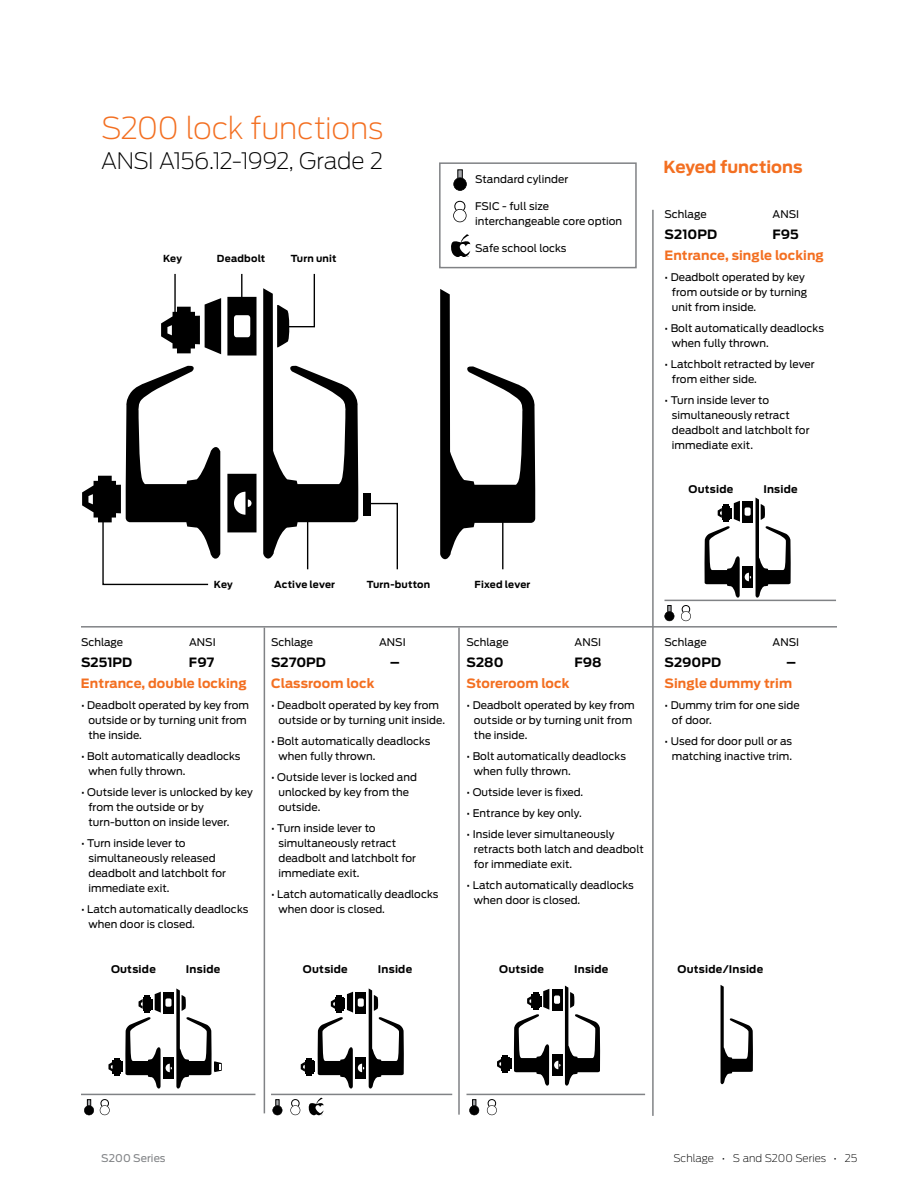
<style>
.page{position:relative;width:918px;height:1188px;background:#fff}
.page>*{position:absolute;margin:0;border:0;box-sizing:border-box;transform-origin:0 0}
.t1{font:200 30px "Antenna";letter-spacing:-.01em;color:#f36f21}
.t2{font:200 22.5px "Antenna";letter-spacing:-.025em;color:#000}
.t3{font:700 16.5px "Antenna";color:#f36f21}
.t4{font:700 12.75px "Antenna";letter-spacing:.01em;color:#f36f21}
.t5{font:700 12.75px "Antenna";color:#000}
.t6{font:10.5px/15px "Antenna";letter-spacing:.005em;color:#000}
.t7{font:700 10.5px "Antenna";letter-spacing:.025em;color:#000}
.t8{font:200 10.5px "Antenna";color:#000}
.t9{font:10.5px "Antenna";letter-spacing:.005em;color:#808285}
.t10{font:700 9.6px "Antenna";letter-spacing:.02em;color:#000}
</style>
<div class="page">
<hr style="left:664px;top:600px;width:172px;height:1px;background:#808285">
<hr style="left:467px;top:1094px;width:178px;height:1px;background:#808285">
<svg style="left:487px;top:1099px;width:10px;height:16px"></svg>
<hr style="left:81px;top:1094px;width:174px;height:1px;background:#808285">
<svg style="left:100px;top:1099px;width:10px;height:16px"></svg>
<svg style="left:681px;top:605px;width:10px;height:16px"></svg>
<svg style="left:705px;top:498px;width:86px;height:100px"></svg>
<svg style="left:721px;top:985px;width:32px;height:99px"></svg>
<svg style="left:497px;top:986px;width:103px;height:100px"></svg>
<svg style="left:108px;top:988px;width:114px;height:101px"></svg>
<svg style="left:301px;top:988px;width:103px;height:101px"></svg>
<hr style="left:271px;top:1094px;width:181px;height:1px;background:#808285">
<svg style="left:290px;top:1099px;width:10px;height:16px"></svg>
<svg style="left:309px;top:1098px;width:15px;height:17px"></svg>
<hr style="left:264px;top:628px;width:1px;height:485px;background:#808285">
<hr style="left:458px;top:628px;width:2px;height:487px;background:#808285">
<hr style="left:652px;top:210px;width:2px;height:906px;background:#808285">
<hr style="left:81px;top:626px;width:756px;height:2px;background:#808285">
<svg style="left:451px;top:234px;width:19px;height:23px"></svg>
<svg style="left:161px;top:298px;width:60px;height:56px"></svg>
<svg style="left:227px;top:474px;width:30px;height:58px;background:#292929"></svg>
<div style="left:364px;top:493px;width:7px;height:23px;background:#000"></div>
<svg style="left:440px;top:289px;width:95px;height:272px"></svg>
<hr style="left:307px;top:519px;width:1px;height:50px;background:#000">
<hr style="left:502px;top:519px;width:1px;height:50px;background:#000">
<svg style="left:371px;top:502px;width:27px;height:68px"></svg>
<svg style="left:82px;top:365px;width:138px;height:221px"></svg>
<hr style="left:174px;top:274px;width:2px;height:40px;background:#000">
<svg style="left:227px;top:274px;width:30px;height:82px"></svg>
<svg style="left:263px;top:273px;width:95px;height:290px"></svg>
<svg style="left:453px;top:201px;width:14px;height:21px"></svg>
<svg style="left:457px;top:169px;width:6px;height:8px"></svg>
<svg style="left:453px;top:177px;width:14px;height:14px"></svg>
<svg style="left:664px;top:605px;width:10px;height:16px"></svg>
<svg style="left:84px;top:1099px;width:10px;height:16px"></svg>
<svg style="left:272px;top:1099px;width:10px;height:16px"></svg>
<svg style="left:469px;top:1099px;width:10px;height:16px"></svg>
<div style="left:439px;top:162px;width:198px;height:106px;border:2px solid #808285"></div>
<h1 class="t1" style="left:101px;top:111px;width:284px">S200 lock functions</h1>
<h2 class="t2" style="left:101px;top:148px;width:283px">ANSI A156.12-1992, Grade 2</h2>
<p class="t10" style="left:163px;top:252px;width:20px">Key</p>
<p class="t10" style="left:217px;top:252px;width:50px">Deadbolt</p>
<p class="t10" style="left:291px;top:252px;width:47px">Turn unit</p>
<p class="t6" style="left:475px;top:172px;width:95px">Standard cylinder</p>
<p class="t6" style="left:475px;top:199px;width:149px">FSIC - full size interchangeable core option</p>
<p class="t6" style="left:475px;top:240px;width:93px">Safe school locks</p>
<h3 class="t3" style="left:664px;top:157px;width:141px">Keyed functions</h3>
<p class="t6" style="left:665px;top:207px;width:44px">Schlage</p>
<p class="t6" style="left:773px;top:207px;width:28px">ANSI</p>
<p class="t5" style="left:664px;top:227px;width:54px">S210PD</p>
<p class="t5" style="left:773px;top:227px;width:28px">F95</p>
<p class="t4" style="left:664px;top:248px;width:161px">Entrance, single locking</p>
<p class="t6" style="left:672px;top:270px;width:137px;text-indent:-7px">• Deadbolt operated by key from outside or by turning unit from inside.</p>
<p class="t6" style="left:672px;top:321px;width:154px;text-indent:-7px">• Bolt automatically deadlocks when fully thrown.</p>
<p class="t6" style="left:672px;top:357px;width:144px;text-indent:-7px">• Latchbolt retracted by lever from either side.</p>
<p class="t6" style="left:672px;top:393px;width:139px;text-indent:-7px">• Turn inside lever to simultaneously retract deadbolt and latchbolt for immediate exit.</p>
<p class="t7" style="left:688px;top:483px;width:46px">Outside</p>
<p class="t7" style="left:763px;top:483px;width:36px">Inside</p>
<p class="t10" style="left:214px;top:579px;width:20px">Key</p>
<p class="t10" style="left:274px;top:579px;width:63px">Active lever</p>
<p class="t10" style="left:367px;top:579px;width:65px">Turn-button</p>
<p class="t10" style="left:475px;top:579px;width:57px">Fixed lever</p>
<p class="t6" style="left:81px;top:635px;width:44px">Schlage</p>
<p class="t6" style="left:189px;top:635px;width:28px">ANSI</p>
<p class="t5" style="left:81px;top:655px;width:53px">S251PD</p>
<p class="t5" style="left:189px;top:655px;width:27px">F97</p>
<p class="t4" style="left:81px;top:676px;width:167px">Entrance, double locking</p>
<p class="t6" style="left:88px;top:698px;width:162px;text-indent:-7px">• Deadbolt operated by key from outside or by turning unit from the inside.</p>
<p class="t6" style="left:88px;top:749px;width:154px;text-indent:-7px">• Bolt automatically deadlocks when fully thrown.</p>
<p class="t6" style="left:88px;top:785px;width:166px;text-indent:-7px">• Outside lever is unlocked by key from the outside or by turn-button on inside lever.</p>
<p class="t6" style="left:88px;top:836px;width:139px;text-indent:-7px">• Turn inside lever to simultaneously released deadbolt and latchbolt for immediate exit.</p>
<p class="t6" style="left:88px;top:902px;width:161px;text-indent:-7px">• Latch automatically deadlocks when door is closed.</p>
<p class="t6" style="left:271px;top:635px;width:44px">Schlage</p>
<p class="t6" style="left:379px;top:635px;width:28px">ANSI</p>
<p class="t5" style="left:271px;top:655px;width:56px">S270PD</p>
<p class="t5" style="left:390px;top:655px;width:11px">–</p>
<p class="t4" style="left:271px;top:676px;width:105px">Classroom lock</p>
<p class="t6" style="left:278px;top:698px;width:168px;text-indent:-7px">• Deadbolt operated by key from outside or by turning unit inside.</p>
<p class="t6" style="left:278px;top:734px;width:154px;text-indent:-7px">• Bolt automatically deadlocks when fully thrown.</p>
<p class="t6" style="left:278px;top:770px;width:140px;text-indent:-7px">• Outside lever is locked and unlocked by key from the outside.</p>
<p class="t6" style="left:278px;top:821px;width:139px;text-indent:-7px">• Turn inside lever to simultaneously retract deadbolt and latchbolt for immediate exit.</p>
<p class="t6" style="left:278px;top:887px;width:161px;text-indent:-7px">• Latch automatically deadlocks when door is closed.</p>
<p class="t6" style="left:466px;top:635px;width:44px">Schlage</p>
<p class="t6" style="left:575px;top:635px;width:28px">ANSI</p>
<p class="t5" style="left:466px;top:655px;width:39px">S280</p>
<p class="t5" style="left:574px;top:655px;width:29px">F98</p>
<p class="t4" style="left:466px;top:676px;width:105px">Storeroom lock</p>
<p class="t6" style="left:474px;top:698px;width:162px;text-indent:-7px">• Deadbolt operated by key from outside or by turning unit from the inside.</p>
<p class="t6" style="left:474px;top:749px;width:154px;text-indent:-7px">• Bolt automatically deadlocks when fully thrown.</p>
<p class="t6" style="left:466px;top:785px;width:118px">• Outside lever is fixed.</p>
<p class="t6" style="left:466px;top:806px;width:117px">• Entrance by key only.</p>
<p class="t6" style="left:474px;top:827px;width:171px;text-indent:-7px">• Inside lever simultaneously retracts both latch and deadbolt for immediate exit.</p>
<p class="t6" style="left:474px;top:878px;width:161px;text-indent:-7px">• Latch automatically deadlocks when door is closed.</p>
<p class="t6" style="left:664px;top:635px;width:44px">Schlage</p>
<p class="t6" style="left:773px;top:635px;width:28px">ANSI</p>
<p class="t5" style="left:664px;top:655px;width:58px">S290PD</p>
<p class="t5" style="left:787px;top:655px;width:11px">–</p>
<p class="t4" style="left:664px;top:676px;width:129px">Single dummy trim</p>
<p class="t6" style="left:672px;top:698px;width:129px;text-indent:-7px">• Dummy trim for one side of door.</p>
<p class="t6" style="left:664px;top:734px;width:129px;text-align:right">• Used for door pull or as matching inactive trim.</p>
<p class="t7" style="left:111px;top:963px;width:46px">Outside</p>
<p class="t7" style="left:186px;top:963px;width:36px">Inside</p>
<p class="t7" style="left:303px;top:963px;width:46px">Outside</p>
<p class="t7" style="left:378px;top:963px;width:36px">Inside</p>
<p class="t7" style="left:499px;top:963px;width:46px">Outside</p>
<p class="t7" style="left:574px;top:963px;width:36px">Inside</p>
<p class="t7" style="left:678px;top:963px;width:87px">Outside/Inside</p>
<p class="t9" style="left:101px;top:1152px;width:66px">S200 Series</p>
<p class="t8" style="left:674px;top:1152px;width:185px">Schlage • S and S200 Series • 25</p>
</div>
